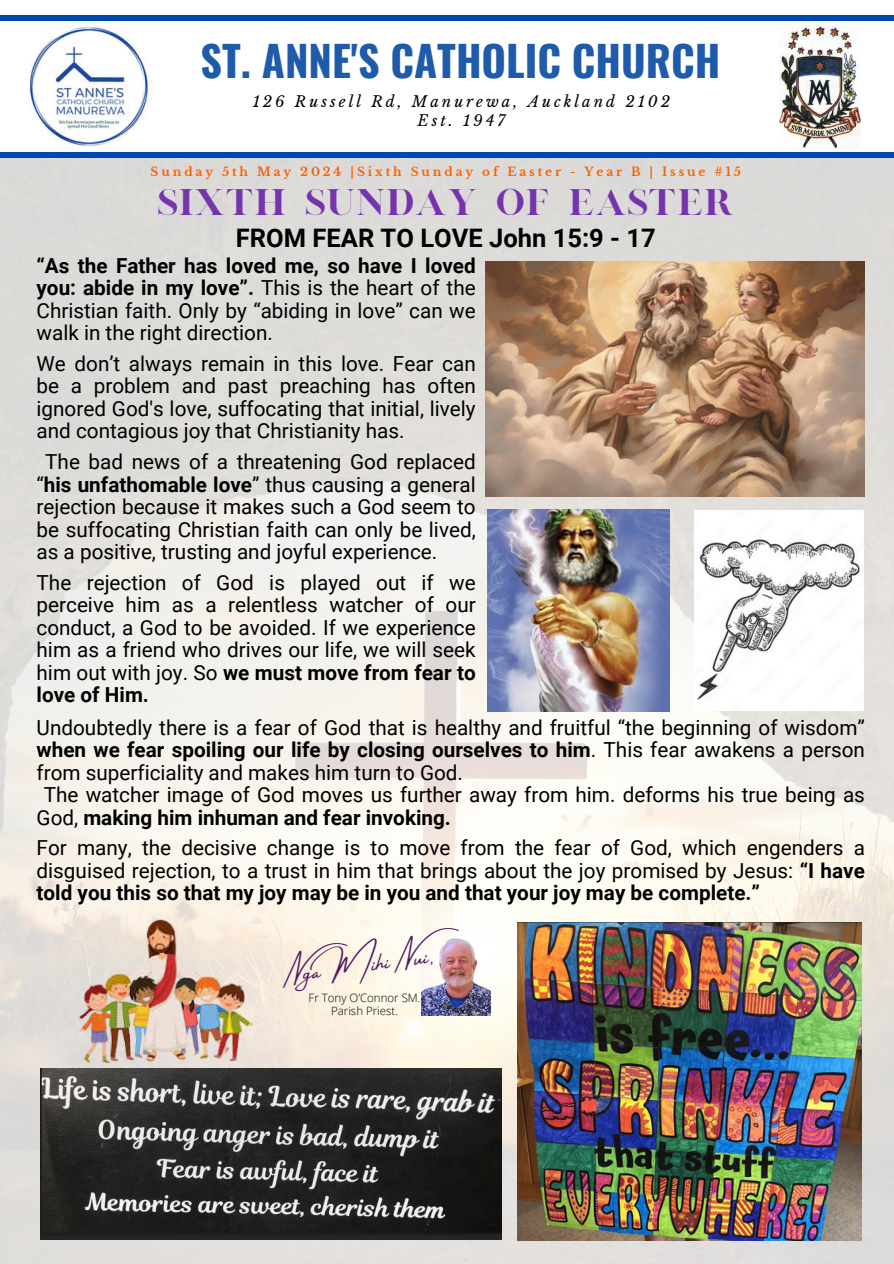
<style>
.page{position:relative;width:894px;height:1264px;background:#fff}
.page>*{position:absolute;margin:0;border:0;box-sizing:border-box;transform-origin:0 0}
.t1{font:700 42px "Oswald";color:#1f5bab}
.t2{font:30px "London";color:#7534ad}
.t3{font:700 25.5px "Roboto";color:#000}
.t4{font:23.4px "Amsterdam Four";color:#4f1964}
.t5{font:20.7px/22.5px "Roboto";color:#000;text-align:justify}
.t6{font:700 20.7px "Roboto";color:#000}
.t7{font:italic 15px/19.2px "Libre Baskerville";letter-spacing:.2em;color:#000;text-align:center}
.t8{font:700 12px "Libre Baskerville";letter-spacing:.24em;color:#f76201}
.t9{font:300 11.55px/13.4px "Open Sans";color:#000;text-align:center}
.s1{font-weight:700}
.s2{font-weight:400}
</style>
<div class="page">
<img style="left:0;top:158px;width:893px;height:1104px">
<div style="left:0;top:152px;width:893px;height:6px;background:#004aad"></div>
<div style="left:0;top:15px;width:893px;height:6px;background:#004aad"></div>
<img style="left:29px;top:26px;width:121px;height:122px">
<img style="left:779px;top:26px;width:80px;height:123px">
<img style="left:421px;top:928px;width:69px;height:87px">
<img style="left:40px;top:1068px;width:462px;height:171px">
<img style="left:517px;top:922px;width:343px;height:318px">
<img style="left:694px;top:510px;width:169px;height:200px">
<img style="left:487px;top:509px;width:182px;height:203px">
<img style="left:485px;top:262px;width:379px;height:234px">
<img style="left:74px;top:912px;width:182px;height:150px">
<h1 class="t1" style="left:200px;top:39px;width:521px">ST. ANNE'S CATHOLIC CHURCH</h1>
<p class="t7" style="left:253px;top:92px;width:419px">126 Russell Rd, Manurewa, Auckland 2102<br>Est. 1947</p>
<p class="t8" style="left:150px;top:164px;width:592px">Sunday 5th May 2024 |Sixth Sunday of Easter - Year B | Issue #15</p>
<h2 class="t2" style="left:157px;top:181px;width:578px">SIXTH SUNDAY OF EASTER</h2>
<p class="t3" style="left:236px;top:220px;width:421px">FROM FEAR TO LOVE John 15:9 - 17</p>
<p class="t5" style="left:37px;top:253px;width:440px"><span class="s1">“As the Father has loved me, so have I loved you: abide in my love”.</span> This is the heart of the Christian faith. Only by “abiding in love” can we walk in the right direction.</p>
<p class="t5" style="left:37px;top:351px;width:440px">We don’t always remain in this love. Fear can be a problem and past preaching has often ignored God's love, suffocating that initial, lively and contagious joy that Christianity has.</p>
<p class="t5" style="left:37px;top:449px;width:440px;text-indent:9px">The bad news of a threatening God replaced “<span class="s1">his unfathomable love</span>” thus causing a general rejection because it makes such a God seem to be suffocating Christian faith can only be lived, as a positive, trusting and joyful experience.</p>
<p class="t5" style="left:37px;top:570px;width:440px">The rejection of God is played out if we perceive him as a relentless watcher of our conduct, a God to be avoided. If we experience him as a friend who drives our life, we will seek him out with joy. So <span class="s1">we must move from fear to love of Him.</span></p>
<p class="t5" style="left:37px;top:715px;width:829px">Undoubtedly there is a fear of God that is healthy and fruitful “the beginning of wisdom”</p>
<p class="t6" style="left:37px;top:735px;width:829px">when we fear spoiling our life by closing ourselves to him<span class="s2">. This fear awakens a person</span></p>
<p class="t5" style="left:37px;top:760px;width:428px">from superficiality and makes him turn to God.</p>
<p class="t5" style="left:44px;top:782px;width:822px">The watcher image of God moves us further away from him. deforms his true being as</p>
<p class="t6" style="left:37px;top:802px;width:416px"><span class="s2">God,</span> making him inhuman and fear invoking.</p>
<p class="t5" style="left:37px;top:836px;width:829px">For many, the decisive change is to move from the fear of God, which engenders a disguised rejection, to a trust in him that brings about the joy promised by Jesus: <span class="s1">“I have told you this so that my joy may be in you and that your joy may be complete.”</span></p>
<p class="t4" style="left:285px;top:963px;width:149px;rotate:-8deg">Nga Mihi Nui,</p>
<p class="t9" style="left:308px;top:990px;width:113px">Fr Tony O’Connor SM.<br>Parish Priest.</p>
</div>
